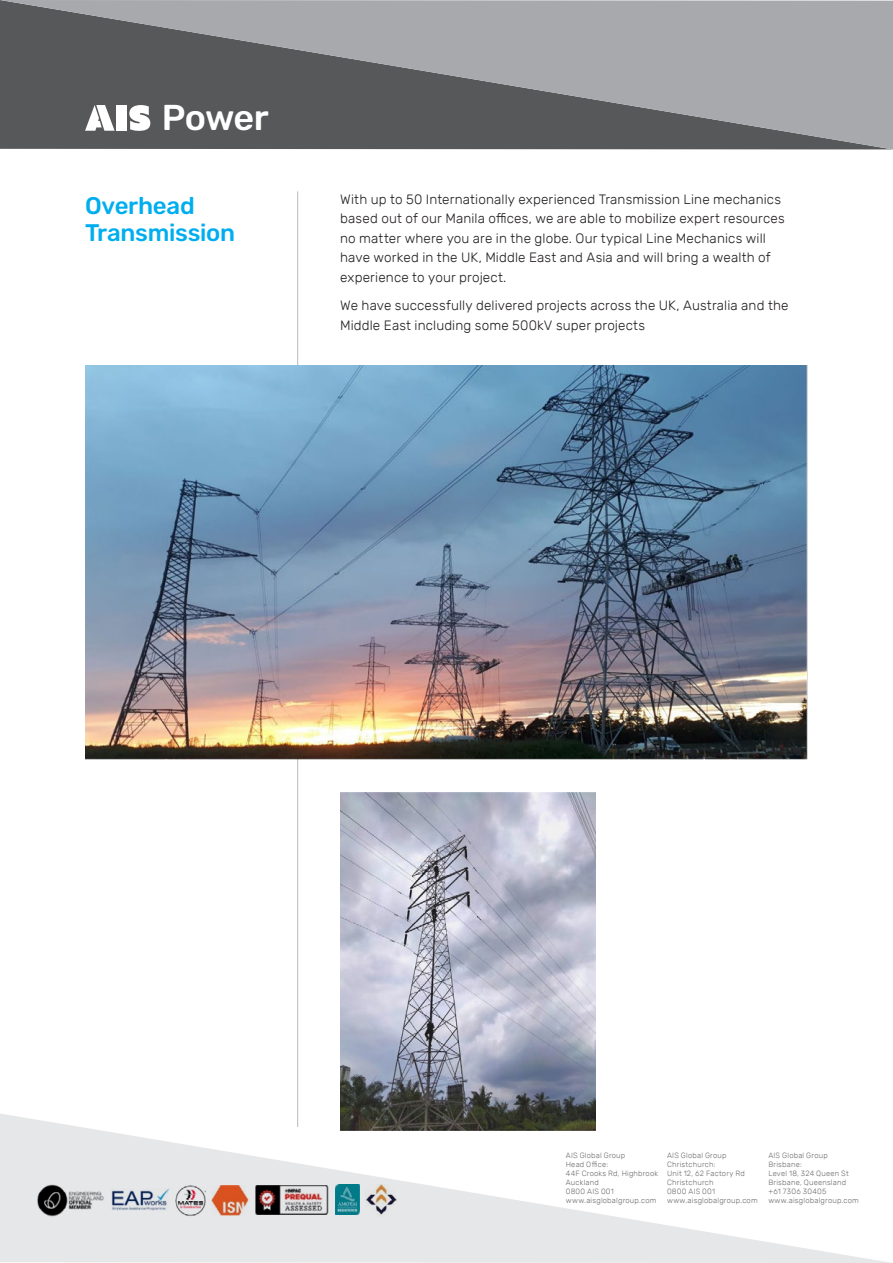
<style>
.page{position:relative;width:893px;height:1263px;background:#fff}
.page>*{position:absolute;margin:0;border:0;box-sizing:border-box;transform-origin:0 0}
.t1{font:500 35.85px "Rubik";letter-spacing:-.02em;color:#fff}
.A_Head{font:500 24px/27px "Rubik";letter-spacing:-.015em;color:#00aeef}
.List{font:300 13.5px/19.5px "Rubik";letter-spacing:.01em;color:#231f20}
.t2{font:300 7.65px/9px "Rubik";letter-spacing:.025em;color:#6c6d70}
</style>
<div class="page">
<svg style="left:0;top:1113px;width:891px;height:150px"></svg>
<svg style="left:0;top:0;width:893px;height:149px;background:#818285"></svg>
<img style="left:111px;top:1188px;width:58px;height:23px">
<img style="left:175px;top:1185px;width:30px;height:31px">
<img style="left:212px;top:1185px;width:37px;height:31px">
<img style="left:255px;top:1185px;width:74px;height:30px">
<img style="left:335px;top:1185px;width:25px;height:30px">
<img style="left:366px;top:1184px;width:30px;height:33px">
<img style="left:38px;top:1184px;width:67px;height:32px">
<hr style="left:297px;top:191px;width:1px;height:936px;background:#a8a9ad">
<img style="left:85px;top:366px;width:723px;height:393px">
<img style="left:340px;top:792px;width:255px;height:338px">
<h1 class="t1" style="left:162px;top:97px;width:108px">Power</h1>
<p class="A_Head" style="left:85px;top:193px;width:151px">Overhead<br>Transmission</p>
<p class="List" style="left:340px;top:190px;width:446px">With up to 50 Internationally experienced Transmission Line mechanics based out of our Manila offices, we are able to mobilize expert resources no matter where you are in the globe. Our typical Line Mechanics will have worked in the UK, Middle East and Asia and will bring a wealth of experience to your project.</p>
<p class="List" style="left:340px;top:296px;width:450px">We have successfully delivered projects across the UK, Australia and the<br>Middle East including some 500kV super projects</p>
<p class="t2" style="left:566px;top:1150px;width:94px">AIS Global Group<br>Head Office:<br>44F Crooks Rd, Highbrook<br>Auckland<br>0800 AIS 001 www.aisglobalgroup.com</p>
<p class="t2" style="left:667px;top:1150px;width:92px">AIS Global Group<br>Christchurch:<br>Unit 12, 62 Factory Rd<br>Christchurch<br>0800 AIS 001 www.aisglobalgroup.com</p>
<p class="t2" style="left:768px;top:1150px;width:92px">AIS Global Group<br>Brisbane:<br>Level 18, 324 Queen St<br>Brisbane, Queensland +61 7306 30405 www.aisglobalgroup.com</p>
</div>
